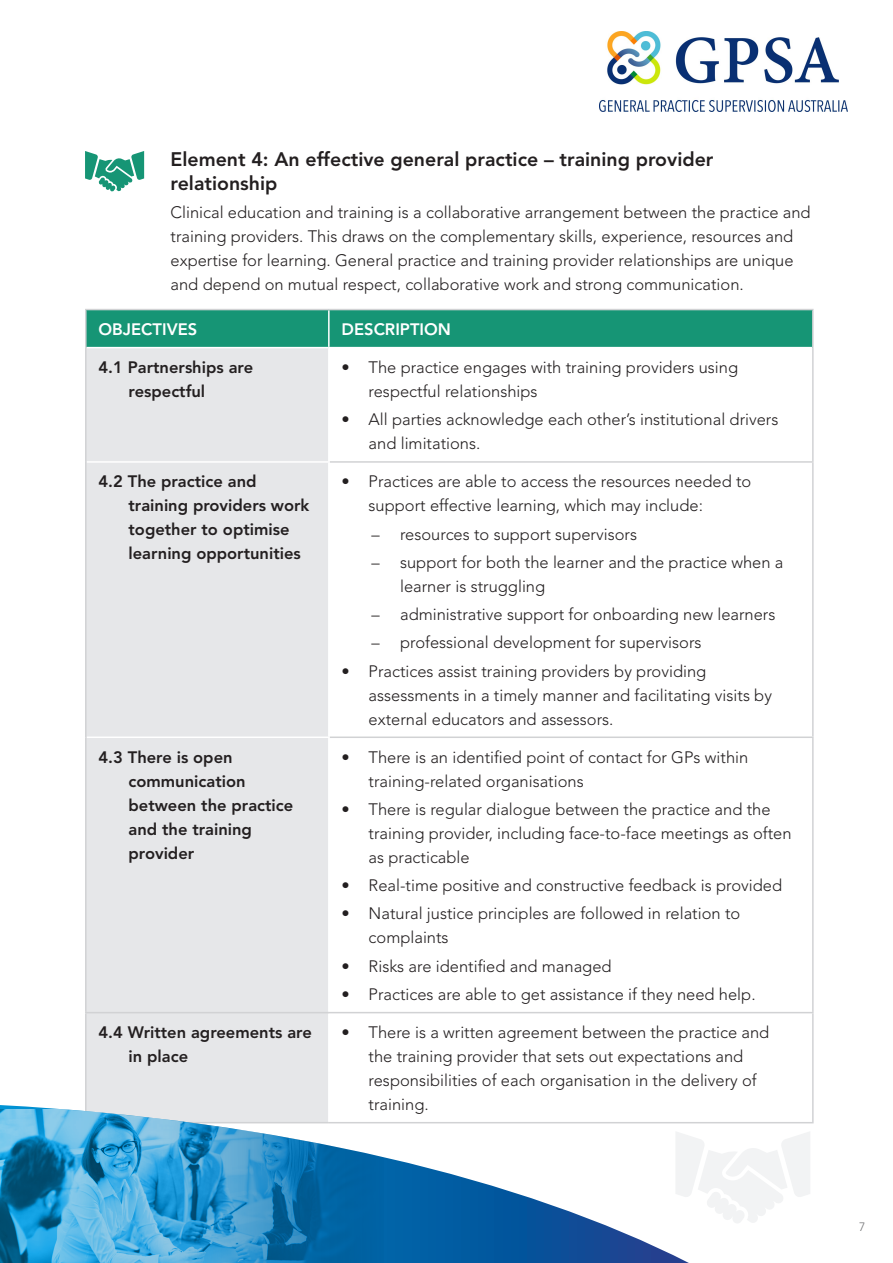
<style>
.page{position:relative;width:893px;height:1263px;background:#fff}
.page>*{position:absolute;margin:0;border:0;box-sizing:border-box;transform-origin:0 0}
.t1{font:800 19.5px/24px "Avenir";color:#231f20}
.t2{font:300 16.5px/24px "Avenir";color:#231f20}
.t3{font:800 16.5px/24px "Avenir";color:#231f20}
.t4{font:800 16.5px "Avenir";color:#fff}
.t5{font:300 12px "Avenir";color:#6c6d70}
</style>
<div class="page">
<div style="left:87px;top:310px;width:725px;height:37px;background:#169575"></div>
<div style="left:87px;top:348px;width:241px;height:757px;background:#e6e7e9"></div>
<hr style="left:330px;top:461px;width:484px;height:2px;background:#d1d2d4">
<hr style="left:330px;top:736px;width:484px;height:2px;background:#d1d2d4">
<hr style="left:328px;top:310px;width:2px;height:37px;background:#fff">
<hr style="left:87px;top:461px;width:243px;height:2px;background:#fff">
<hr style="left:87px;top:736px;width:243px;height:2px;background:#fff">
<hr style="left:85px;top:309px;width:244px;height:1px;background:#d1d2d4">
<hr style="left:85px;top:310px;width:2px;height:38px;background:#d1d2d4">
<hr style="left:329px;top:309px;width:485px;height:1px;background:#d1d2d4">
<hr style="left:812px;top:310px;width:2px;height:38px;background:#d1d2d4">
<hr style="left:85px;top:348px;width:2px;height:114px;background:#d1d2d4">
<hr style="left:812px;top:348px;width:2px;height:113px;background:#d1d2d4">
<hr style="left:85px;top:462px;width:2px;height:275px;background:#d1d2d4">
<hr style="left:812px;top:463px;width:2px;height:273px;background:#d1d2d4">
<hr style="left:85px;top:737px;width:2px;height:275px;background:#d1d2d4">
<hr style="left:812px;top:738px;width:2px;height:274px;background:#d1d2d4">
<hr style="left:85px;top:1012px;width:244px;height:1px;background:#d1d2d4">
<hr style="left:85px;top:1013px;width:2px;height:109px;background:#d1d2d4">
<hr style="left:329px;top:1012px;width:485px;height:1px;background:#d1d2d4">
<hr style="left:812px;top:1013px;width:2px;height:109px;background:#d1d2d4">
<hr style="left:329px;top:1122px;width:485px;height:1px;background:#d1d2d4">
<svg style="left:85px;top:151px;width:59px;height:41px"></svg>
<svg style="left:689px;top:1132px;width:121px;height:91px"></svg>
<svg style="left:0;top:1105px;width:689px;height:158px"></svg>
<img style="left:0;top:1110px;width:383px;height:153px">
<img style="left:600px;top:32px;width:248px;height:80px">
<p class="t1" style="left:171px;top:147px;width:544px">Element 4: An effective general practice – training provider relationship</p>
<p class="t2" style="left:171px;top:200px;width:642px">Clinical education and training is a collaborative arrangement between the practice and training providers. This draws on the complementary skills, experience, resources and expertise for learning. General practice and training provider relationships are unique and depend on mutual respect, collaborative work and strong communication.</p>
<p class="t4" style="left:99px;top:319px;width:100px">OBJECTIVES</p>
<p class="t4" style="left:342px;top:319px;width:111px">DESCRIPTION</p>
<p class="t3" style="left:129px;top:355px;width:126px;text-indent:-30px">4.1 Partnerships are respectful</p>
<p class="t2" style="left:369px;top:355px;width:371px;text-indent:-27px">• The practice engages with training providers using respectful relationships</p>
<p class="t2" style="left:369px;top:407px;width:411px;text-indent:-27px">• All parties acknowledge each other’s institutional drivers and limitations.</p>
<p class="t3" style="left:129px;top:469px;width:182px;text-indent:-30px">4.2 The practice and training providers work together to optimise learning opportunities</p>
<p class="t2" style="left:369px;top:469px;width:384px;text-indent:-27px">• Practices are able to access the resources needed to support effective learning, which may include:</p>
<p class="t2" style="left:372px;top:522px;width:267px">– resources to support supervisors</p>
<p class="t2" style="left:400px;top:550px;width:385px;text-indent:-28px">– support for both the learner and the practice when a learner is struggling</p>
<p class="t2" style="left:372px;top:602px;width:405px">– administrative support for onboarding new learners</p>
<p class="t2" style="left:372px;top:630px;width:331px">– professional development for supervisors</p>
<p class="t2" style="left:369px;top:659px;width:405px;text-indent:-27px">• Practices assist training providers by providing assessments in a timely manner and facilitating visits by external educators and assessors.</p>
<p class="t3" style="left:129px;top:745px;width:166px;text-indent:-30px">4.3 There is open communication between the practice and the training provider</p>
<p class="t2" style="left:369px;top:745px;width:381px;text-indent:-27px">• There is an identified point of contact for GPs within training-related organisations</p>
<p class="t2" style="left:369px;top:797px;width:425px;text-indent:-27px">• There is regular dialogue between the practice and the training provider, including face-to-face meetings as often as practicable</p>
<p class="t2" style="left:342px;top:873px;width:442px">• Real-time positive and constructive feedback is provided</p>
<p class="t2" style="left:369px;top:902px;width:373px;text-indent:-27px">• Natural justice principles are followed in relation to complaints</p>
<p class="t2" style="left:342px;top:954px;width:272px">• Risks are identified and managed</p>
<p class="t2" style="left:342px;top:982px;width:415px">• Practices are able to get assistance if they need help.</p>
<p class="t3" style="left:129px;top:1020px;width:185px;text-indent:-30px">4.4 Written agreements are in place</p>
<p class="t2" style="left:369px;top:1020px;width:402px;text-indent:-27px">• There is a written agreement between the practice and the training provider that sets out expectations and responsibilities of each organisation in the delivery of training.</p>
<p class="t5" style="left:859px;top:1220px;width:8px">7</p>
</div>
